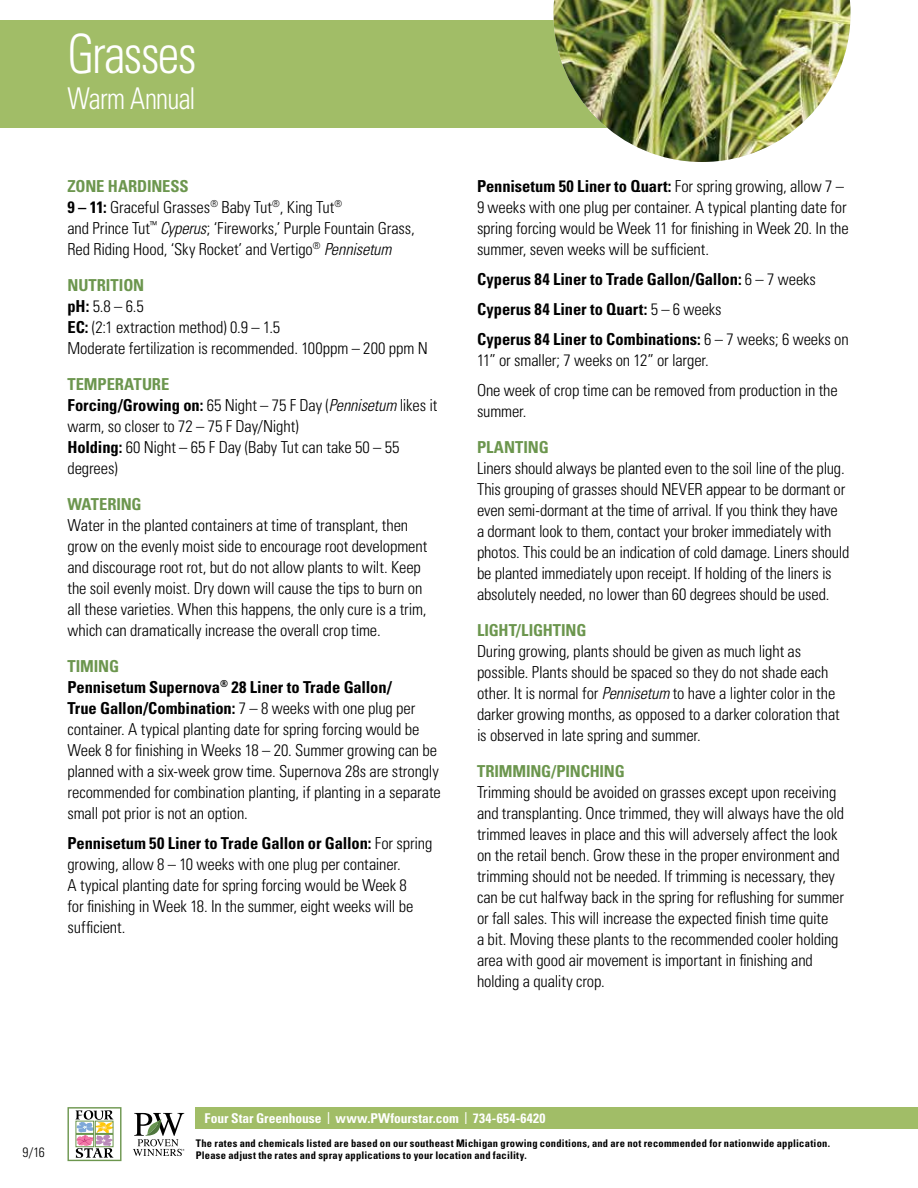
<style>
.page{position:relative;width:918px;height:1188px;background:#fff}
.page>*{position:absolute;margin:0;border:0;box-sizing:border-box;transform-origin:0 0}
.t1{font:300 condensed 54px "Univers LT Std";letter-spacing:-.035em;color:#fff;scale:.9 1}
.t2{font:300 condensed 30px "Univers LT Std";letter-spacing:-.03em;color:#fff;scale:.9 1}
.t3{font:300 condensed 16.5px/21px "Univers LT Std";letter-spacing:-.01em;color:#000}
.t4{font:700 condensed 16.5px/30px "Univers LT Std";letter-spacing:-.005em;color:#000}
.t5{font:700 condensed 16.5px "Univers LT Std";letter-spacing:-.01em;color:#6c964e}
.t6{font:700 condensed 13.5px "Univers LT Std";letter-spacing:.005em;color:#fff}
.t7{font:300 condensed 13.5px "Univers LT Std";color:#000}
.t8{font:700 condensed 10.5px/12px "Univers LT Std";letter-spacing:.02em;color:#000}
.s1{font-weight:700;color:#6c964e}
.s2{font-weight:700}
.s3{font-style:italic}
.s4{font-weight:300}
.s5{font-weight:300;font-size:16.5px}
</style>
<div class="page">
<div style="left:196px;top:1107px;width:722px;height:21px;background:#a1bd67"></div>
<svg style="left:67px;top:1107px;width:54px;height:54px"></svg>
<svg style="left:133px;top:1113px;width:51px;height:43px"></svg>
<div style="left:0;top:20px;width:648px;height:108px;background:#a1bd67"></div>
<img style="left:554px;top:0;width:296px;height:162px">
<h1 class="t1" style="left:68px;top:21px;width:145px">Grasses</h1>
<h2 class="t2" style="left:68px;top:80px;width:144px">Warm Annual</h2>
<p class="t3" style="left:67px;top:176px;width:349px"><span class="s1">ZONE HARDINESS<br></span><span class="s2">9 – 11:</span> Graceful Grasses<sup>®</sup> Baby Tut<sup>®</sup>, King Tut<sup>®<br></sup>and Prince Tut<sup>™</sup> <span class="s3">Cyperus</span>; ‘Fireworks,’ Purple Fountain Grass, Red Riding Hood, ‘Sky Rocket’ and Vertigo<sup>®</sup> <span class="s3">Pennisetum</span></p>
<p class="t3" style="left:68px;top:275px;width:362px"><span class="s1">NUTRITION<br></span><span class="s2">pH:</span> 5.8 – 6.5<br><span class="s2">EC:</span> (2:1 extraction method) 0.9 – 1.5<br>Moderate fertilization is recommended. 100ppm – 200 ppm N</p>
<p class="t3" style="left:68px;top:374px;width:372px"><span class="s1">TEMPERATURE<br></span><span class="s2">Forcing/Growing on:</span> 65 Night – 75 F Day (<span class="s3">Pennisetum</span> likes it warm, so closer to 72 – 75 F Day/Night)<br><span class="s2">Holding:</span> 60 Night – 65 F Day (Baby Tut can take 50 – 55 degrees)</p>
<p class="t5" style="left:68px;top:494px;width:76px">WATERING</p>
<p class="t3" style="left:68px;top:515px;width:361px">Water in the planted containers at time of transplant, then grow on the evenly moist side to encourage root development and discourage root rot, but do not allow plants to wilt. Keep the soil evenly moist. Dry down will cause the tips to burn on all these varieties. When this happens, the only cure is a trim, which can dramatically increase the overall crop time.</p>
<p class="t3" style="left:68px;top:656px;width:375px"><span class="s1">TIMING<br></span><span class="s2">Pennisetum Supernova</span><sup>®</sup> <span class="s2">28 Liner to Trade Gallon/<br>True Gallon/Combination:</span> 7 – 8 weeks with one plug per container. A typical planting date for spring forcing would be Week 8 for finishing in Weeks 18 – 20. Summer growing can be planned with a six-week grow time. Supernova 28s are strongly recommended for combination planting, if planting in a separate small pot prior is not an option.</p>
<p class="t3" style="left:68px;top:833px;width:366px"><span class="s2">Pennisetum 50 Liner to Trade Gallon or Gallon:</span> For spring growing, allow 8 – 10 weeks with one plug per container.<br>A typical planting date for spring forcing would be Week 8<br>for finishing in Week 18. In the summer, eight weeks will be sufficient.</p>
<p class="t3" style="left:477px;top:176px;width:373px"><span class="s2">Pennisetum 50 Liner to Quart:</span> For spring growing, allow 7 – 9 weeks with one plug per container. A typical planting date for spring forcing would be Week 11 for finishing in Week 20. In the summer, seven weeks will be sufficient.</p>
<p class="t4" style="left:477px;top:264px;width:373px">Cyperus 84 Liner to Trade Gallon/Gallon: <span class="s4">6 – 7 weeks<br></span>Cyperus 84 Liner to Quart: <span class="s4">5 – 6 weeks<br></span>Cyperus 84 Liner to Combinations: <span class="s4">6 – 7 weeks; 6 weeks on</span></p>
<p class="t3" style="left:477px;top:345px;width:362px;line-height:30px">11” or smaller; 7 weeks on 12” or larger.<br>One week of crop time can be removed from production in the</p>
<p class="t3" style="left:477px;top:401px;width:51px">summer.</p>
<p class="t5" style="left:477px;top:437px;width:73px">PLANTING</p>
<p class="t3" style="left:477px;top:458px;width:374px">Liners should always be planted even to the soil line of the plug.<br>This grouping of grasses should NEVER appear to be dormant or even semi-dormant at the time of arrival. If you think they have<br>a dormant look to them, contact your broker immediately with photos. This could be an indication of cold damage. Liners should be planted immediately upon receipt. If holding of the liners is absolutely needed, no lower than 60 degrees should be used.</p>
<p class="t5" style="left:477px;top:620px;width:111px">LIGHT/LIGHTING</p>
<p class="t3" style="left:477px;top:641px;width:364px">During growing, plants should be given as much light as possible. Plants should be spaced so they do not shade each other. It is normal for <span class="s3">Pennisetum</span> to have a lighter color in the darker growing months, as opposed to a darker coloration that is observed in late spring and summer.</p>
<p class="t5" style="left:477px;top:761px;width:149px">TRIMMING/PINCHING</p>
<p class="t3" style="left:477px;top:782px;width:369px">Trimming should be avoided on grasses except upon receiving and transplanting. Once trimmed, they will always have the old trimmed leaves in place and this will adversely affect the look on the retail bench. Grow these in the proper environment and trimming should not be needed. If trimming is necessary, they can be cut halfway back in the spring for reflushing for summer or fall sales. This will increase the expected finish time quite<br>a bit. Moving these plants to the recommended cooler holding area with good air movement is important in finishing and holding a quality crop.</p>
<p class="t7" style="left:23px;top:1144px;width:24px">9/16</p>
<p class="t6" style="left:205px;top:1110px;width:342px">Four Star Greenhouse <span class="s5">I</span> www.PWfourstar.com <span class="s5">I</span> 734-654-6420</p>
<p class="t8" style="left:196px;top:1137px;width:636px">The rates and chemicals listed are based on our southeast Michigan growing conditions, and are not recommended for nationwide application.<br>Please adjust the rates and spray applications to your location and facility.</p>
</div>
